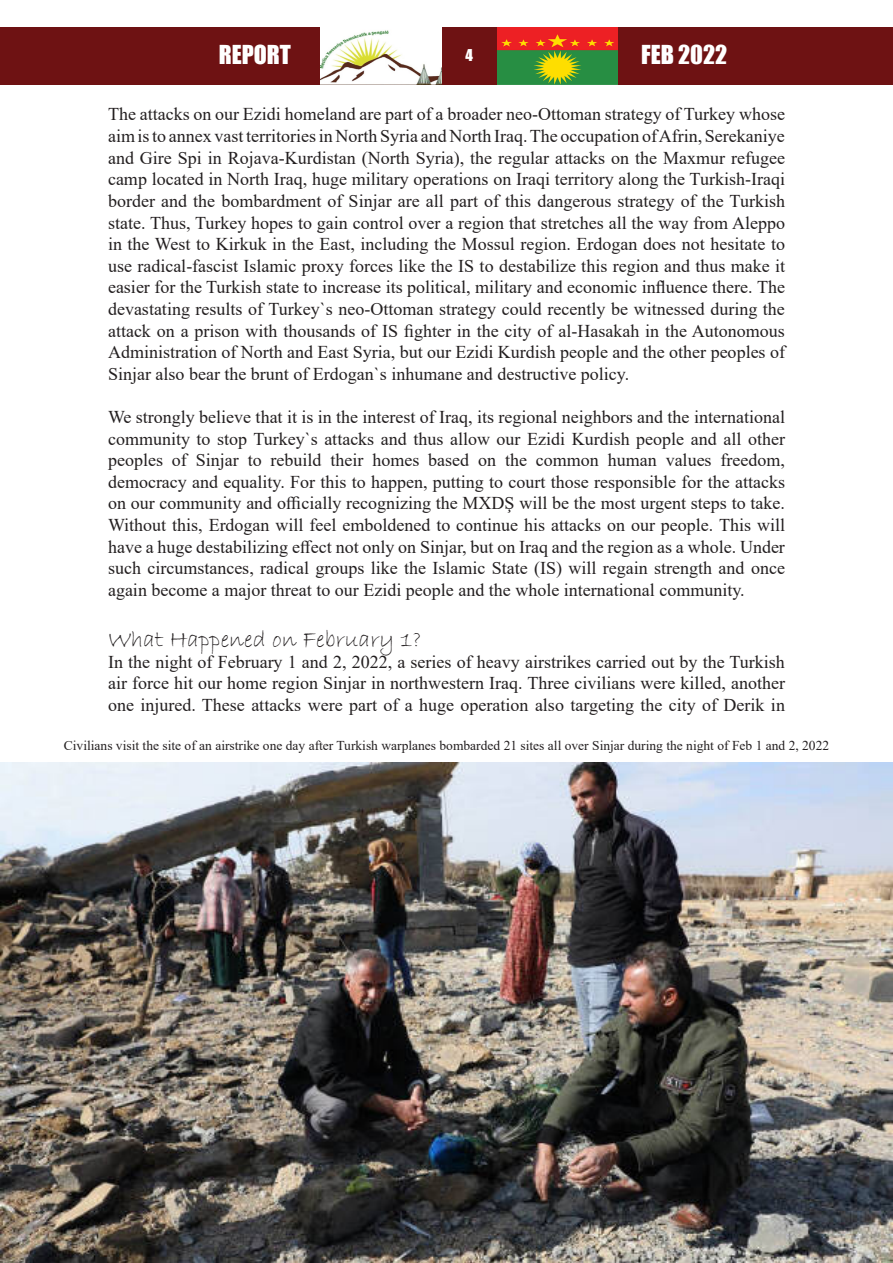
<style>
.page{position:relative;width:893px;height:1263px;background:#fff}
.page>*{position:absolute;margin:0;border:0;box-sizing:border-box;transform-origin:0 0}
.t1{font:24px "Bradley Hand ITC";color:#231f20}
.t2{font:24px "Impact";color:#fff}
.t3{font:18px/21.6px "Times New Roman";color:#231f20;text-align:justify}
.t4{font:15px "Impact";color:#fff}
.t5{font:13.5px "Times New Roman";color:#231f20}
</style>
<div class="page">
<img style="left:320px;top:30px;width:122px;height:55px">
<img style="left:496px;top:27px;width:123px;height:58px">
<div style="left:442px;top:27px;width:54px;height:58px;background:#6e1213"></div>
<div style="left:0;top:27px;width:320px;height:58px;background:#6e1213"></div>
<div style="left:619px;top:27px;width:274px;height:58px;background:#6e1213"></div>
<img style="left:0;top:763px;width:893px;height:500px">
<h1 class="t2" style="left:219px;top:35px;width:74px">REPORT</h1>
<p class="t4" style="left:465px;top:43px;width:9px">4</p>
<h1 class="t2" style="left:641px;top:36px;width:88px">FEB 2022</h1>
<p class="t3" style="left:108px;top:103px;width:678px">The attacks on our Ezidi homeland are part of a broader neo-Ottoman strategy of Turkey whose aim is to annex vast territories in North Syria and North Iraq. The occupation of Afrin, Serekaniye and Gire Spi in Rojava-Kurdistan (North Syria), the regular attacks on the Maxmur refugee camp located in North Iraq, huge military operations on Iraqi territory along the Turkish-Iraqi border and the bombardment of Sinjar are all part of this dangerous strategy of the Turkish state. Thus, Turkey hopes to gain control over a region that stretches all the way from Aleppo in the West to Kirkuk in the East, including the Mossul region. Erdogan does not hesitate to use radical-fascist Islamic proxy forces like the IS to destabilize this region and thus make it easier for the Turkish state to increase its political, military and economic influence there. The devastating results of Turkey`s neo-Ottoman strategy could recently be witnessed during the attack on a prison with thousands of IS fighter in the city of al-Hasakah in the Autonomous Administration of North and East Syria, but our Ezidi Kurdish people and the other peoples of Sinjar also bear the brunt of Erdogan`s inhumane and destructive policy.</p>
<p class="t3" style="left:108px;top:405px;width:678px">We strongly believe that it is in the interest of Iraq, its regional neighbors and the international community to stop Turkey`s attacks and thus allow our Ezidi Kurdish people and all other peoples of Sinjar to rebuild their homes based on the common human values freedom, democracy and equality. For this to happen, putting to court those responsible for the attacks on our community and officially recognizing the MXDŞ will be the most urgent steps to take.<br>Without this, Erdogan will feel emboldened to continue his attacks on our people. This will have a huge destabilizing effect not only on Sinjar, but on Iraq and the region as a whole. Under such circumstances, radical groups like the Islamic State (IS) will regain strength and once again become a major threat to our Ezidi people and the whole international community.</p>
<p class="t1" style="left:108px;top:624px;width:315px">What Happened on February 1?</p>
<p class="t3" style="left:108px;top:650px;width:678px">In the night of February 1 and 2, 2022, a series of heavy airstrikes carried out by the Turkish air force hit our home region Sinjar in northwestern Iraq. Three civilians were killed, another one injured. These attacks were part of a huge operation also targeting the city of Derik in</p>
<p class="t5" style="left:64px;top:736px;width:767px">Civilians visit the site of an airstrike one day after Turkish warplanes bombarded 21 sites all over Sinjar during the night of Feb 1 and 2, 2022</p>
</div>
